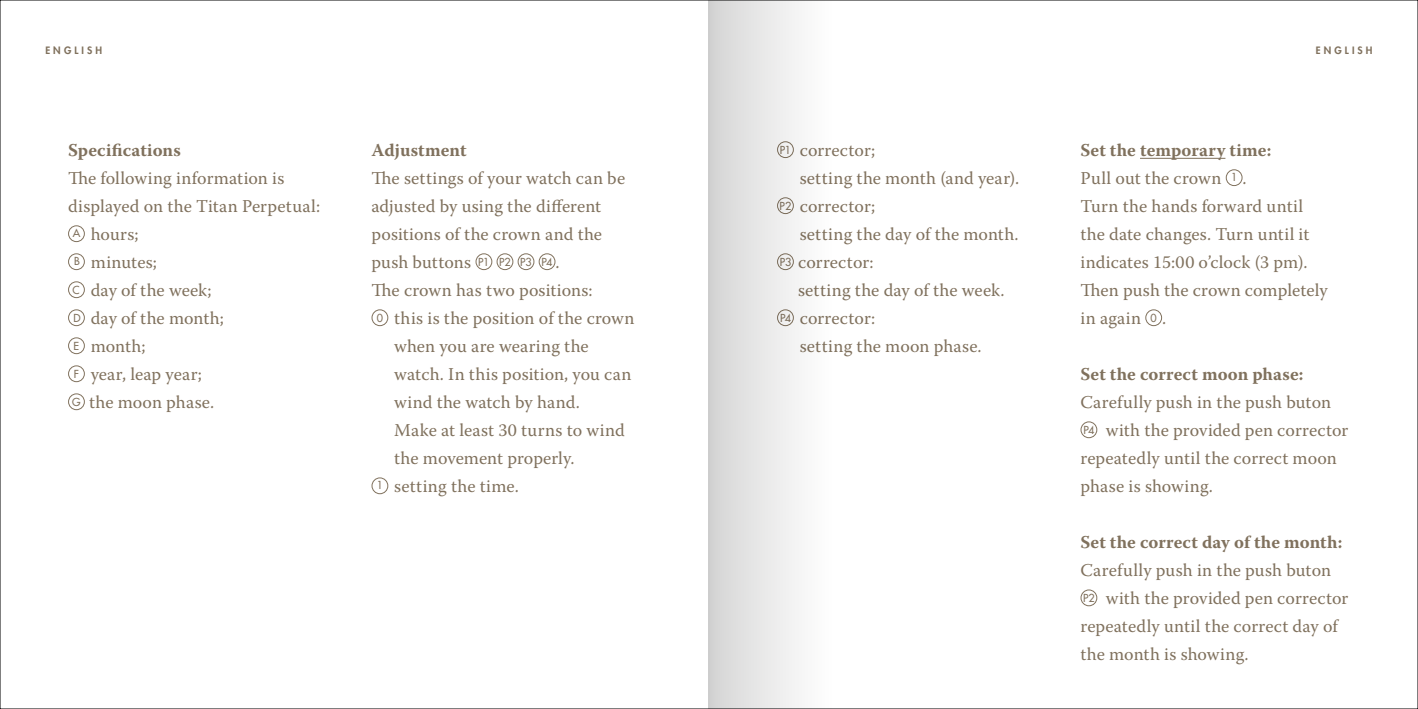
<style>
.page{position:relative;width:1418px;height:709px;background:#fff}
.page>*{position:absolute;margin:0;border:0;box-sizing:border-box;transform-origin:0 0}
.t1{font:18px/28px "Warnock Pro";letter-spacing:.01em;color:#80715d}
.t2{font:700 18px "Warnock Pro";letter-spacing:.005em;color:#80715d}
.t3{font:800 9.8px "Futura Std";letter-spacing:.315em;color:#80715d}
.s1{font-family:"Futura Std";font-weight:500;font-size:10.8px}
.s2{font-weight:700}
</style>
<div class="page">
<div style="left:68px;top:225px;width:17px;height:17px;border:1px solid #80715d;border-radius:50%"></div>
<div style="left:68px;top:253px;width:17px;height:17px;border:1px solid #80715d;border-radius:50%"></div>
<div style="left:68px;top:281px;width:17px;height:17px;border:1px solid #80715d;border-radius:50%"></div>
<div style="left:68px;top:309px;width:17px;height:17px;border:1px solid #80715d;border-radius:50%"></div>
<div style="left:68px;top:337px;width:17px;height:17px;border:1px solid #80715d;border-radius:50%"></div>
<div style="left:68px;top:365px;width:17px;height:17px;border:1px solid #80715d;border-radius:50%"></div>
<div style="left:68px;top:393px;width:17px;height:17px;border:1px solid #80715d;border-radius:50%"></div>
<div style="left:475px;top:253px;width:17px;height:17px;border:1px solid #80715d;border-radius:50%"></div>
<div style="left:496px;top:253px;width:17px;height:17px;border:1px solid #80715d;border-radius:50%"></div>
<div style="left:517px;top:253px;width:17px;height:17px;border:1px solid #80715d;border-radius:50%"></div>
<div style="left:538px;top:253px;width:17px;height:17px;border:1px solid #80715d;border-radius:50%"></div>
<div style="left:371px;top:309px;width:17px;height:17px;border:1px solid #80715d;border-radius:50%"></div>
<div style="left:371px;top:477px;width:17px;height:17px;border:1px solid #80715d;border-radius:50%"></div>
<hr style="left:1139px;top:158px;width:86px;height:1px;background:#80715d">
<div style="left:1225px;top:169px;width:17px;height:17px;border:1px solid #80715d;border-radius:50%"></div>
<div style="left:1145px;top:309px;width:17px;height:17px;border:1px solid #80715d;border-radius:50%"></div>
<div style="left:1080px;top:421px;width:17px;height:17px;border:1px solid #80715d;border-radius:50%"></div>
<div style="left:1080px;top:589px;width:17px;height:17px;border:1px solid #80715d;border-radius:50%"></div>
<div style="left:709px;top:0;width:122px;height:709px;background:linear-gradient(to right,#d5d5d4,#fff)"></div>
<p class="t3" style="left:45px;top:44px;width:58px">ENGLISH</p>
<p class="t3" style="left:1315px;top:44px;width:58px">ENGLISH</p>
<p class="t2" style="left:68px;top:139px;width:114px">Specifications</p>
<p class="t1" style="left:68px;top:164px;width:218px">The following information is</p>
<p class="t1" style="left:68px;top:192px;width:254px">displayed on the Titan Perpetual:</p>
<p class="t1" style="left:73px;top:220px;width:67px"><sup>A</sup> hours;</p>
<p class="t1" style="left:74px;top:248px;width:84px"><sup>B</sup> minutes;</p>
<p class="t1" style="left:73px;top:276px;width:140px"><span class="s1">C</span> day of the week;</p>
<p class="t1" style="left:73px;top:304px;width:152px"><span class="s1">D</span> day of the month;</p>
<p class="t1" style="left:74px;top:332px;width:74px"><span class="s1">E</span> month;</p>
<p class="t1" style="left:74px;top:360px;width:130px"><span class="s1">F</span> year, leap year;</p>
<p class="t1" style="left:72px;top:388px;width:143px"><span class="s1">G</span> the moon phase.</p>
<p class="t2" style="left:371px;top:139px;width:96px">Adjustment</p>
<p class="t1" style="left:371px;top:164px;width:255px">The settings of your watch can be</p>
<p class="t1" style="left:371px;top:192px;width:231px">adjusted by using the different</p>
<p class="t1" style="left:371px;top:220px;width:232px">positions of the crown and the</p>
<p class="t1" style="left:371px;top:248px;width:189px">push buttons <span class="s1">P1 P2 P3 P4</span> .</p>
<p class="t1" style="left:371px;top:276px;width:223px">The crown has two positions:</p>
<p class="t1" style="left:377px;top:304px;width:259px"><span class="s1">0</span> this is the position of the crown</p>
<p class="t1" style="left:394px;top:332px;width:196px">when you are wearing the</p>
<p class="t1" style="left:394px;top:360px;width:239px">watch. In this position, you can</p>
<p class="t1" style="left:394px;top:388px;width:187px">wind the watch by hand.</p>
<p class="t1" style="left:394px;top:416px;width:232px">Make at least 30 turns to wind</p>
<p class="t1" style="left:394px;top:444px;width:182px">the movement properly.</p>
<p class="t1" style="left:377px;top:472px;width:144px"><sup>1</sup> setting the time.</p>
<p class="t1" style="left:779px;top:136px;width:97px"><span class="s1">P1</span> corrector;</p>
<p class="t1" style="left:799px;top:164px;width:221px">setting the month (and year).</p>
<p class="t1" style="left:779px;top:192px;width:97px"><span class="s1">P2</span> corrector;</p>
<p class="t1" style="left:799px;top:220px;width:220px">setting the day of the month.</p>
<p class="t1" style="left:779px;top:248px;width:95px"><span class="s1">P3</span> corrector:</p>
<p class="t1" style="left:798px;top:276px;width:208px">setting the day of the week.</p>
<p class="t1" style="left:780px;top:304px;width:97px"><span class="s1">P4</span> corrector:</p>
<p class="t1" style="left:799px;top:332px;width:183px">setting the moon phase.</p>
<p class="t1" style="left:1080px;top:136px;width:249px"><span class="s2">Set the temporary time:<br></span>Pull out the crown <sup>1</sup> .<br>Turn the hands forward until the date changes. Turn until it indicates 15:00 o’clock (3 pm).<br>Then push the crown completely in again <span class="s1">0</span> .</p>
<p class="t2" style="left:1080px;top:363px;width:224px">Set the correct moon phase:</p>
<p class="t1" style="left:1080px;top:388px;width:269px">Carefully push in the push buton<br><span class="s1">P4</span> with the provided pen corrector repeatedly until the correct moon phase is showing.</p>
<p class="t2" style="left:1080px;top:531px;width:263px">Set the correct day of the month:</p>
<p class="t1" style="left:1080px;top:556px;width:269px">Carefully push in the push buton<br><span class="s1">P2</span> with the provided pen corrector repeatedly until the correct day of the month is showing.</p>
</div>
